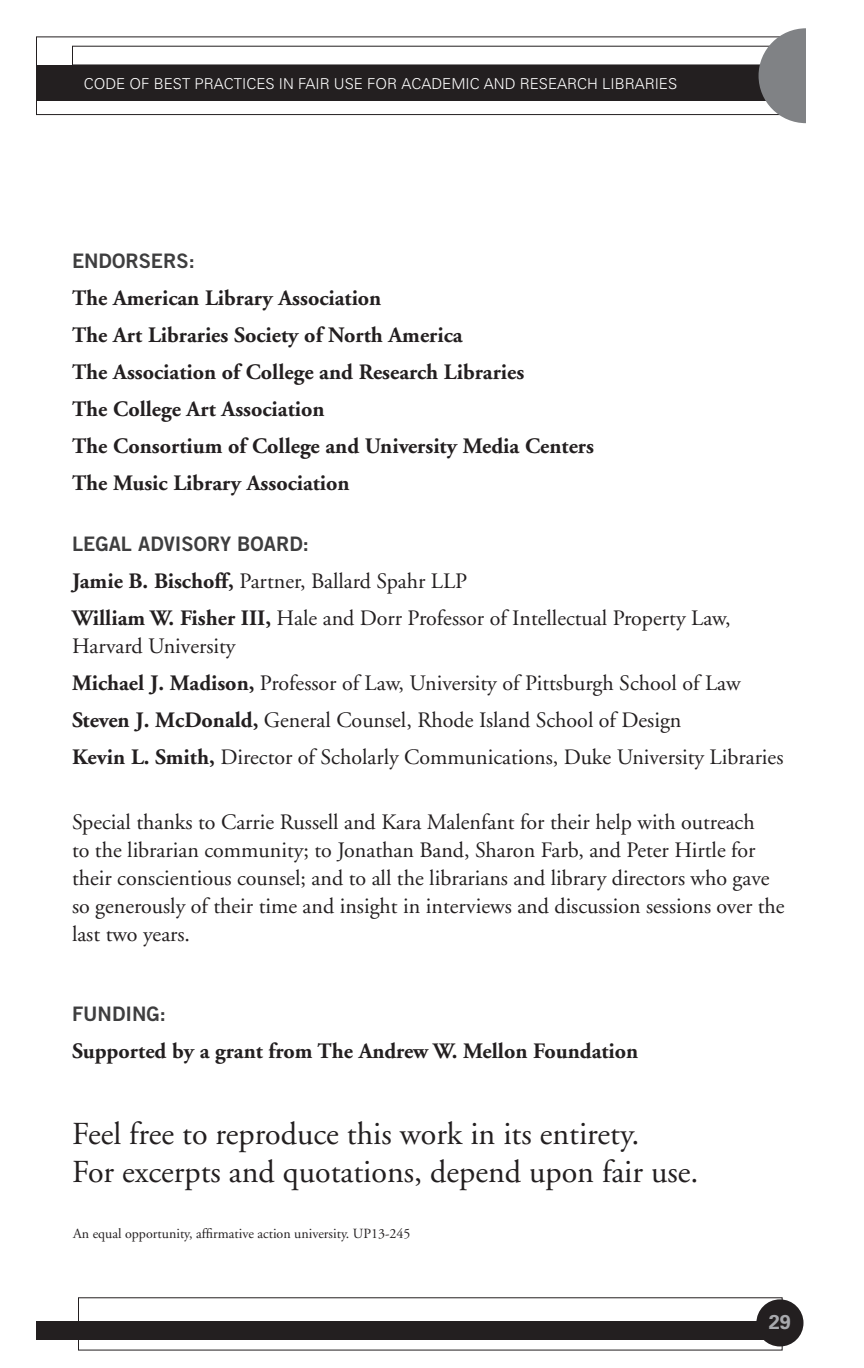
<style>
.page{position:relative;width:864px;height:1368px;background:#fff}
.page>*{position:absolute;margin:0;border:0;box-sizing:border-box;transform-origin:0 0}
.text{font:32px "Adobe Garamond";color:#231f20}
.text-2{font:22px/28px "Adobe Garamond";color:#231f20}
.text-3{font:700 22px "Adobe Garamond";color:#231f20}
.name{font:20px "Trade Gothic Bold Two";color:#3e3e3f}
.t1{font:700 20px "Univers";color:#a8a9ad}
.t2{font:300 15px "Univers";color:#fff}
.t3{font:14px "Adobe Garamond";color:#231f20}
.s1{font-weight:700}
</style>
<div class="page">
<div style="left:36px;top:65px;width:792px;height:36px;background:#231f20"></div>
<div style="left:36px;top:1321px;width:757px;height:19px;background:#231f20"></div>
<div style="left:36px;top:36px;width:756px;height:79px;border:1px solid #231f20"></div>
<div style="left:757px;top:1300px;width:46px;height:46px;background:#231f20;border-radius:50%"></div>
<div style="left:756px;top:1299px;width:47px;height:47px;border:2px solid #231f20;border-radius:50%"></div>
<div style="left:759px;top:28px;width:94px;height:95px;background:#808285;border-radius:50%"></div>
<div style="left:807px;top:11px;width:57px;height:151px;background:#fff"></div>
<p class="t2" style="left:84px;top:75px;width:595px">CODE OF BEST PRACTICES IN FAIR USE FOR ACADEMIC AND RESEARCH LIBRARIES</p>
<p class="name" style="left:72px;top:249px;width:124px">ENDORSERS:</p>
<p class="text-3" style="left:72px;top:286px;width:311px">The American Library Association</p>
<p class="text-3" style="left:72px;top:323px;width:392px">The Art Libraries Society of North America</p>
<p class="text-3" style="left:72px;top:360px;width:454px">The Association of College and Research Libraries</p>
<p class="text-3" style="left:72px;top:397px;width:254px">The College Art Association</p>
<p class="text-3" style="left:72px;top:434px;width:523px">The Consortium of College and University Media Centers</p>
<p class="text-3" style="left:72px;top:471px;width:279px">The Music Library Association</p>
<p class="name" style="left:72px;top:532px;width:238px">LEGAL ADVISORY BOARD:</p>
<p class="text-2" style="left:72px;top:568px;width:397px"><span class="s1">Jamie B. Bischoff,</span> Partner, Ballard Spahr LLP</p>
<p class="text-2" style="left:72px;top:605px;width:660px"><span class="s1">William W. Fisher III,</span> Hale and Dorr Professor of Intellectual Property Law,<br>Harvard University</p>
<p class="text-2" style="left:72px;top:670px;width:670px"><span class="s1">Michael J. Madison,</span> Professor of Law, University of Pittsburgh School of Law</p>
<p class="text-2" style="left:72px;top:707px;width:611px"><span class="s1">Steven J. McDonald,</span> General Counsel, Rhode Island School of Design</p>
<p class="text-2" style="left:72px;top:744px;width:713px"><span class="s1">Kevin L. Smith,</span> Director of Scholarly Communications, Duke University Libraries</p>
<p class="text-2" style="left:72px;top:809px;width:714px">Special thanks to Carrie Russell and Kara Malenfant for their help with outreach<br>to the librarian community; to Jonathan Band, Sharon Farb, and Peter Hirtle for their conscientious counsel; and to all the librarians and library directors who gave so generously of their time and insight in interviews and discussion sessions over the last two years.</p>
<p class="name" style="left:72px;top:1002px;width:95px">FUNDING:</p>
<p class="text-3" style="left:72px;top:1039px;width:568px">Supported by a grant from The Andrew W. Mellon Foundation</p>
<p class="text" style="left:72px;top:1117px;width:569px">Feel free to reproduce this work in its entirety.</p>
<p class="text" style="left:72px;top:1155px;width:628px">For excerpts and quotations, depend upon fair use.</p>
<p class="t3" style="left:73px;top:1226px;width:339px">An equal opportunity, affirmative action university. UP13-245</p>
<p class="t1" style="left:769px;top:1310px;width:24px">29</p>
</div>
